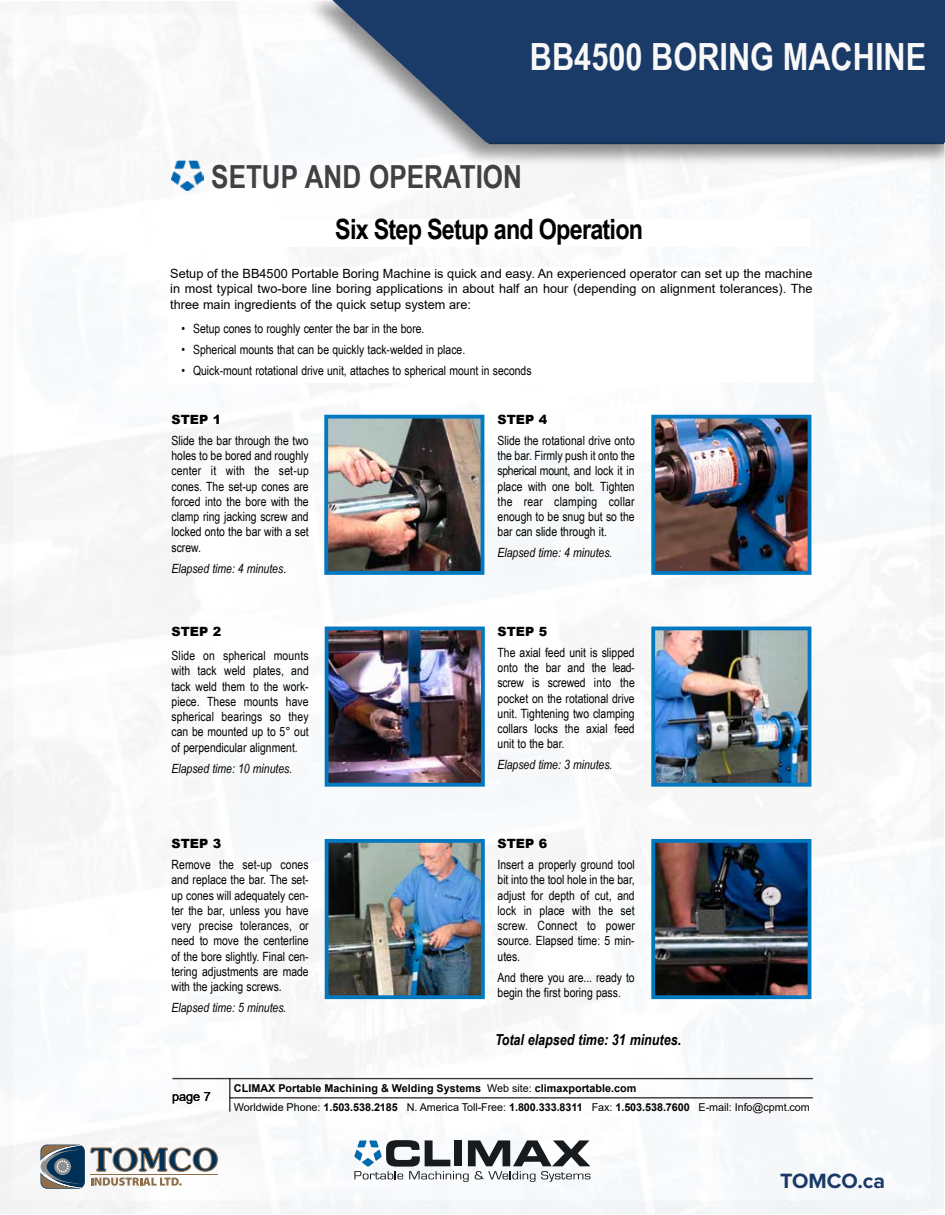
<style>
.page{position:relative;width:945px;height:1215px;background:#fff}
.page>*{position:absolute;margin:0;border:0;box-sizing:border-box;transform-origin:0 0}
.t1{font:700 37.5px "Arial Narrow";color:#f8f8f8}
.t2{font:700 31.8px "Arial Narrow";color:#414042}
.t3{font:700 27.9px "Arial Narrow";letter-spacing:-.025em;color:#000}
.t4{font:700 21.45px "Proxima Nova";color:#1b3967}
.t5{font:italic 700 15.3px "Arial Narrow";color:#000}
.t6{font:12.75px/15.3px "Arial Narrow";color:#000;text-align:justify}
.t7{font:12.75px/15.3px "Arial";color:#000;text-align:justify}
.t8{font:italic 12.75px "Arial Narrow";color:#000}
.t9{font:900 12.75px "Arial";color:#000}
.t10{font:700 10.8px/18.8px "Arial";color:#000}
.s1{font-family:"Arial";font-style:normal}
.s2{font-weight:400}
</style>
<div class="page">
<img style="left:0;top:2px;width:943px;height:1211px">
<svg style="left:40px;top:1145px;width:178px;height:44px"></svg>
<img style="left:298px;top:0;width:647px;height:172px">
<svg style="left:327px;top:0;width:618px;height:143px;background:#345077"></svg>
<svg style="left:354px;top:1140px;width:237px;height:42px"></svg>
<hr style="left:172px;top:1078px;width:641px;height:1px;background:#7c7879">
<hr style="left:229px;top:1078px;width:1px;height:34px;background:#7c7879">
<hr style="left:230px;top:1097px;width:583px;height:1px;background:#7c7879">
<img style="left:172px;top:160px;width:31px;height:30px">
<div style="left:169px;top:219px;width:640px;height:28px;background:#fff"></div>
<img style="left:330px;top:844px;width:150px;height:150px">
<div style="left:325px;top:839px;width:160px;height:160px;border:4px solid #0079c1"></div>
<img style="left:656px;top:844px;width:150px;height:150px">
<div style="left:651px;top:839px;width:160px;height:160px;border:4px solid #0079c1"></div>
<div style="left:169px;top:268px;width:645px;height:115px;background:#fff"></div>
<img style="left:656px;top:632px;width:150px;height:150px">
<div style="left:651px;top:627px;width:160px;height:160px;border:4px solid #0079c1"></div>
<img style="left:330px;top:632px;width:150px;height:150px">
<div style="left:325px;top:627px;width:160px;height:160px;border:4px solid #0079c1"></div>
<img style="left:656px;top:420px;width:150px;height:150px">
<div style="left:651px;top:415px;width:160px;height:160px;border:4px solid #0079c1"></div>
<img style="left:329px;top:420px;width:150px;height:150px">
<div style="left:324px;top:415px;width:160px;height:160px;border:4px solid #0079c1"></div>
<h1 class="t1" style="left:530px;top:28px;width:398px">BB4500 BORING MACHINE</h1>
<h2 class="t2" style="left:211px;top:153px;width:312px">SETUP AND OPERATION</h2>
<h3 class="t3" style="left:335px;top:208px;width:309px">Six Step Setup and Operation</h3>
<p class="t7" style="left:170px;top:266px;width:644px">Setup of the BB4500 Portable Boring Machine is quick and easy. An experienced operator can set up the machine in most typical two-bore line boring applications in about half an hour (depending on alignment tolerances). The three main ingredients of the quick setup system are:</p>
<p class="t6" style="left:182px;top:320px;width:244px">• Setup cones to roughly center the bar in the bore.</p>
<p class="t6" style="left:182px;top:342px;width:285px">• Spherical mounts that can be quickly tack-welded in place.</p>
<p class="t6" style="left:182px;top:363px;width:352px">• Quick-mount rotational drive unit, attaches to spherical mount in seconds</p>
<p class="t9" style="left:172px;top:410px;width:51px">STEP 1</p>
<p class="t6" style="left:172px;top:432px;width:139px">Slide the bar through the two holes to be bored and roughly center it with the set-up cones. The set-up cones are forced into the bore with the clamp ring jacking screw and locked onto the bar with a set screw.</p>
<p class="t8" style="left:172px;top:559px;width:117px">Elapsed time: 4 minutes<span class="s1">.</span></p>
<p class="t9" style="left:172px;top:622px;width:51px">STEP 2</p>
<p class="t6" style="left:172px;top:647px;width:139px">Slide on spherical mounts with tack weld plates, and tack weld them to the work&shy;piece. These mounts have spherical bearings so they can be mounted up to 5° out of perpendicular alignment.</p>
<p class="t8" style="left:172px;top:759px;width:122px">Elapsed time: 10 minutes.</p>
<p class="t9" style="left:172px;top:834px;width:51px">STEP 3</p>
<p class="t6" style="left:172px;top:856px;width:139px">Remove the set-up cones and replace the bar. The set&shy;up cones will adequately cen&shy;ter the bar, unless you have very precise tolerances, or need to move the centerline of the bore slightly. Final cen&shy;tering adjustments are made with the jacking screws.</p>
<p class="t8" style="left:172px;top:999px;width:116px">Elapsed time: 5 minutes.</p>
<p class="t9" style="left:498px;top:410px;width:51px">STEP 4</p>
<p class="t6" style="left:498px;top:432px;width:139px">Slide the rotational drive onto the bar. Firmly push it onto the spherical mount, and lock it in place with one bolt. Tighten the rear clamping collar enough to be snug but so the bar can slide through it.</p>
<p class="t8" style="left:498px;top:544px;width:116px">Elapsed time: 4 minutes.</p>
<p class="t9" style="left:498px;top:622px;width:51px">STEP 5</p>
<p class="t6" style="left:498px;top:644px;width:139px">The axial feed unit is slipped onto the bar and the lead&shy;screw is screwed into the pocket on the rotational drive unit. Tightening two clamping collars locks the axial feed unit to the bar.</p>
<p class="t8" style="left:498px;top:756px;width:116px">Elapsed time: 3 minutes.</p>
<p class="t9" style="left:498px;top:834px;width:51px">STEP 6</p>
<p class="t6" style="left:498px;top:857px;width:139px">Insert a properly ground tool bit into the tool hole in the bar, adjust for depth of cut, and lock in place with the set screw. Connect to power source. Elapsed time: 5 min&shy;utes.</p>
<p class="t6" style="left:498px;top:969px;width:139px">And there you are... ready to begin the first boring pass.</p>
<p class="t5" style="left:495px;top:1028px;width:187px">Total elapsed time: 31 minutes.</p>
<p class="t7" style="left:172px;top:1089px;width:40px">page 7</p>
<p class="t10" style="left:234px;top:1079px;width:577px">CLIMAX Portable Machining &amp; Welding Systems <span class="s2">Web site:</span> climaxportable.com<br><span class="s2">Worldwide Phone:</span> 1.503.538.2185 <span class="s2">N. America Toll-Free:</span> 1.800.333.8311 <span class="s2">Fax:</span> 1.503.538.7600 <span class="s2">E-mail: Info@cpmt.com</span></p>
<h3 class="t4" style="left:780px;top:1165px;width:107px">TOMCO.ca</h3>
</div>
